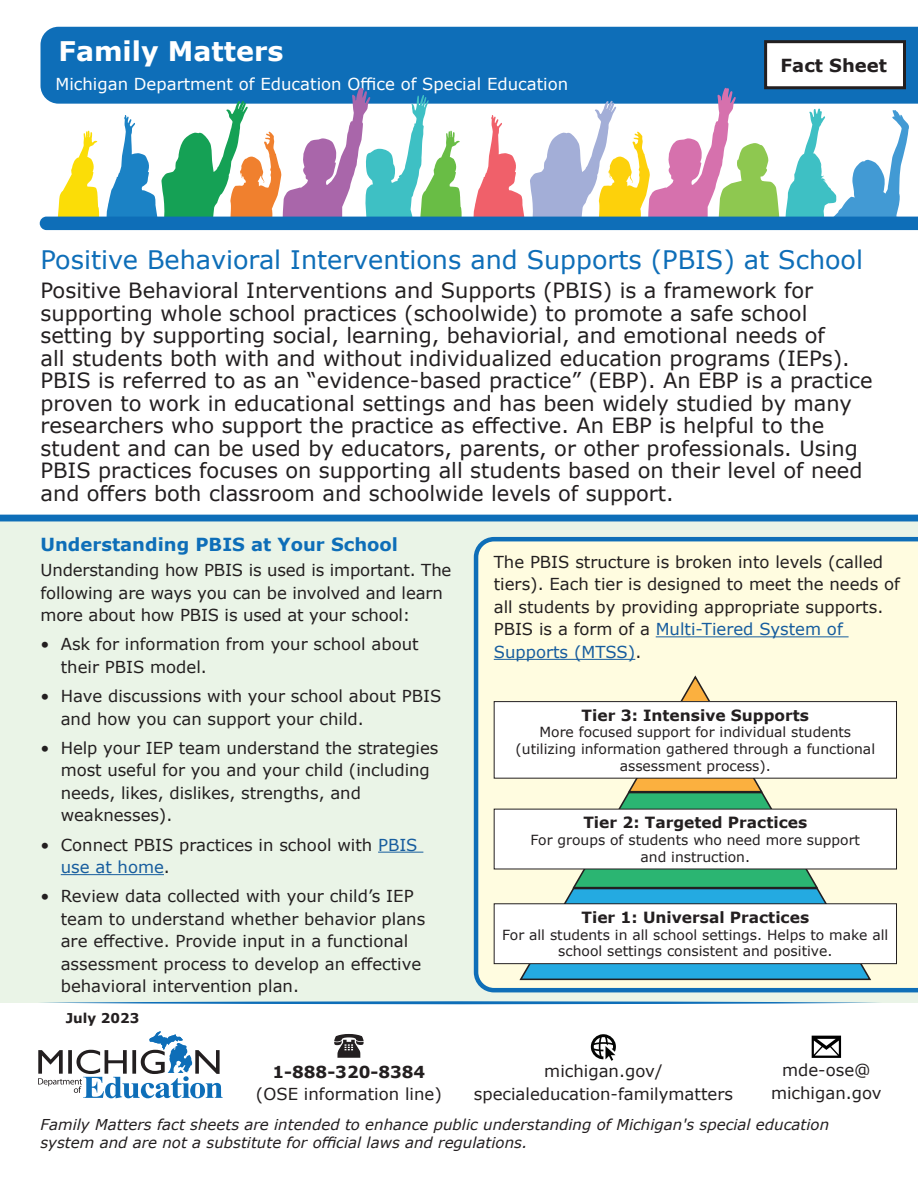
<style>
.page{position:relative;width:918px;height:1188px;background:#fff}
.page>*{position:absolute;margin:0;border:0;box-sizing:border-box;transform-origin:0 0}
.t1{font:700 27px "Verdana";color:#fff}
.t2{font:25.5px "Verdana";color:#0e6eb8}
.t3{font:21px/22.5px "Verdana";color:#231f20}
.H3a{font:700 18px "Verdana";color:#0e6eb8}
.FactSheet{font:700 18px "Verdana";color:#231f20}
.t4{font:16.5px/22.5px "Verdana";color:#231f20}
.t5{font:16.5px "Verdana";color:#fff}
.t6{font:700 16.5px "Verdana";color:#231f20}
.t7{font:700 15.45px "Verdana";color:#231f20}
.FactSheet-2{font:italic 15px/18px "Verdana";color:#231f20}
.t8{font:13.95px/16.6px "Verdana";color:#231f20;text-align:center}
.t9{font:700 13.5px "Verdana";color:#231f20}
.s1{color:#175d9e}
</style>
<div class="page">
<div style="left:0;top:518px;width:918px;height:485px;background:#eaf4e7"></div>
<div style="left:40px;top:27px;width:878px;height:61px;background:#0e6eb8"></div>
<svg style="left:41px;top:1001px;width:838px;height:3px;background:#5c9dca"></svg>
<svg style="left:40px;top:88px;width:878px;height:142px"></svg>
<div style="left:766px;top:42px;width:138px;height:46px;background:#fff"></div>
<div style="left:764px;top:40px;width:142px;height:49px;border:3px solid #231f20"></div>
<svg style="left:38px;top:1031px;width:185px;height:67px"></svg>
<svg style="left:334px;top:1034px;width:30px;height:24px"></svg>
<svg style="left:591px;top:1034px;width:25px;height:27px"></svg>
<svg style="left:812px;top:1036px;width:29px;height:22px"></svg>
<div style="left:0;top:515px;width:918px;height:6px;background:#0e6eb8"></div>
<hr style="left:378px;top:852px;width:45px;height:1px;background:#175d9e">
<hr style="left:61px;top:874px;width:103px;height:1px;background:#175d9e">
<svg style="left:474px;top:537px;width:444px;height:455px;background:#eef1dc"></svg>
<hr style="left:656px;top:636px;width:193px;height:1px;background:#175d9e">
<hr style="left:494px;top:659px;width:141px;height:1px;background:#175d9e">
<svg style="left:518px;top:675px;width:355px;height:306px;background:#9fcebb"></svg>
<div style="left:494px;top:702px;width:403px;height:76px;background:#fff"></div>
<div style="left:494px;top:701px;width:403px;height:78px;border:1px solid #231f20"></div>
<div style="left:494px;top:809px;width:403px;height:60px;background:#fff"></div>
<div style="left:494px;top:904px;width:403px;height:60px;background:#fff"></div>
<div style="left:494px;top:903px;width:403px;height:61px;border:1px solid #231f20"></div>
<h1 class="t1" style="left:58px;top:32px;width:227px">Family Matters</h1>
<p class="t5" style="left:56px;top:73px;width:514px">Michigan Department of Education Office of Special Education</p>
<p class="FactSheet" style="left:781px;top:52px;width:108px">Fact Sheet</p>
<h2 class="t2" style="left:40px;top:242px;width:824px">Positive Behavioral Interventions and Supports (PBIS) at School</h2>
<p class="t3" style="left:40px;top:279px;width:834px">Positive Behavioral Interventions and Supports (PBIS) is a framework for supporting whole school practices (schoolwide) to promote a safe school setting by supporting social, learning, behaviorial, and emotional needs of<br>all students both with and without individualized education programs (IEPs).<br>PBIS is referred to as an “evidence-based practice” (EBP). An EBP is a practice proven to work in educational settings and has been widely studied by many researchers who support the practice as effective. An EBP is helpful to the student and can be used by educators, parents, or other professionals. Using PBIS practices focuses on supporting all students based on their level of need and offers both classroom and schoolwide levels of support.</p>
<h3 class="H3a" style="left:40px;top:532px;width:359px">Understanding PBIS at Your School</h3>
<p class="t4" style="left:40px;top:559px;width:412px">Understanding how PBIS is used is important. The following are ways you can be involved and learn more about how PBIS is used at your school:</p>
<p class="t4" style="left:61px;top:633px;width:359px;text-indent:-20px">• Ask for information from your school about their PBIS model.</p>
<p class="t4" style="left:61px;top:685px;width:382px;text-indent:-20px">• Have discussions with your school about PBIS and how you can support your child.</p>
<p class="t4" style="left:61px;top:737px;width:379px;text-indent:-20px">• Help your IEP team understand the strategies most useful for you and your child (including needs, likes, dislikes, strengths, and weaknesses).</p>
<p class="t4" style="left:61px;top:833px;width:358px;text-indent:-20px">• Connect PBIS practices in school with <span class="s1">PBIS use at home</span>.</p>
<p class="t4" style="left:61px;top:885px;width:366px;text-indent:-20px">• Review data collected with your child’s IEP team to understand whether behavior plans are effective. Provide input in a functional assessment process to develop an effective behavioral intervention plan.</p>
<p class="t9" style="left:66px;top:1009px;width:75px">July 2023</p>
<p class="t6" style="left:273px;top:1060px;width:154px">1-888-320-8384</p>
<p class="t4" style="left:256px;top:1083px;width:187px">(OSE information line)</p>
<p class="t4" style="left:494px;top:550px;width:408px">The PBIS structure is broken into levels (called tiers). Each tier is designed to meet the needs of all students by providing appropriate supports.<br>PBIS is a form of a <span class="s1">Multi-Tiered System of Supports (MTSS)</span>.</p>
<p class="t7" style="left:582px;top:704px;width:229px">Tier 3: Intensive Supports</p>
<p class="t8" style="left:516px;top:724px;width:361px">More focused support for individual students (utilizing information gathered through a functional assessment process).</p>
<p class="t7" style="left:583px;top:812px;width:225px">Tier 2: Targeted Practices</p>
<p class="t8" style="left:531px;top:831px;width:331px">For groups of students who need more support and instruction.</p>
<p class="t7" style="left:582px;top:906px;width:229px">Tier 1: Universal Practices</p>
<p class="t8" style="left:502px;top:926px;width:388px">For all students in all school settings. Helps to make all school settings consistent and positive.</p>
<p class="t4" style="left:474px;top:1060px;width:261px;text-align:center">michigan.gov/ specialeducation-familymatters</p>
<p class="t4" style="left:771px;top:1059px;width:112px;text-align:center">mde-ose@ michigan.gov</p>
<p class="FactSheet-2" style="left:40px;top:1115px;width:790px">Family Matters fact sheets are intended to enhance public understanding of Michigan's special education system and are not a substitute for official laws and regulations.</p>
</div>
